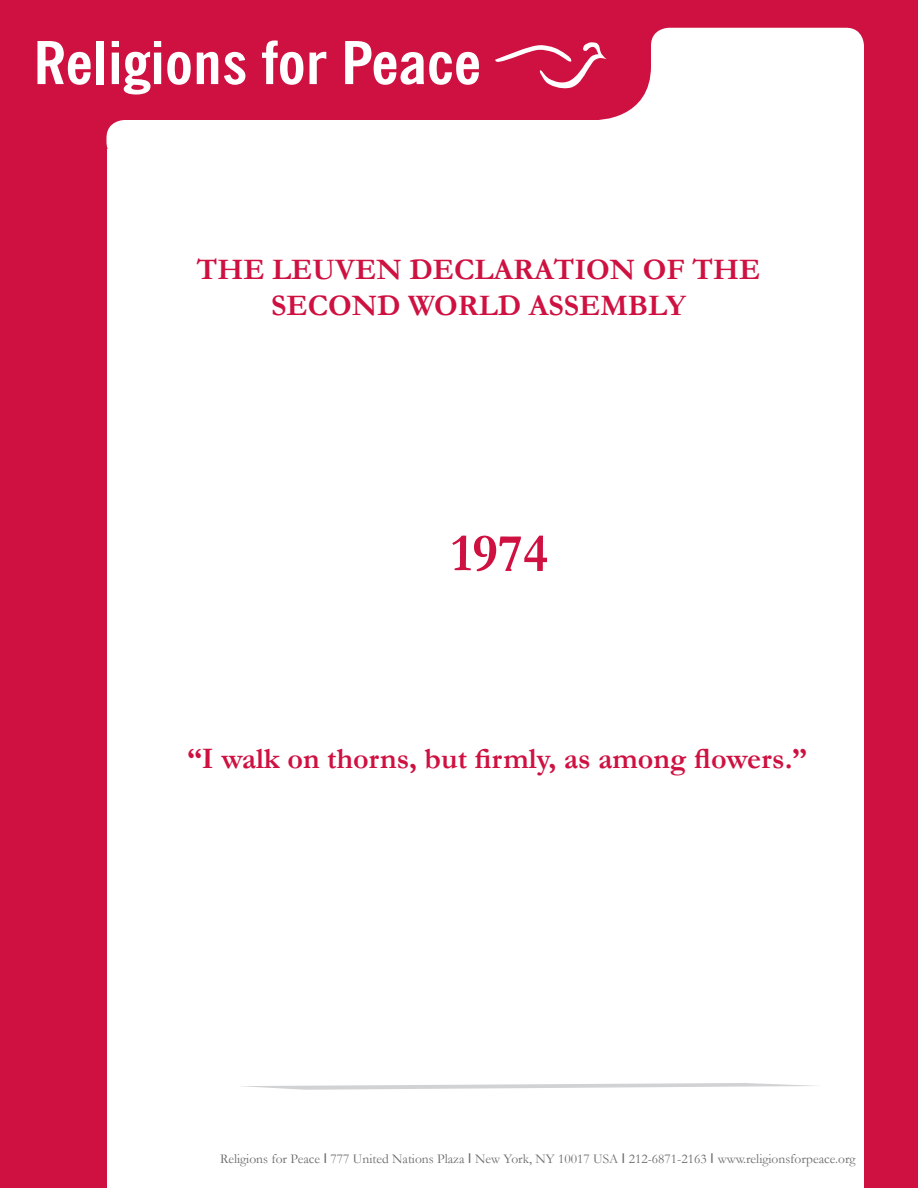
<style>
.page{position:relative;width:918px;height:1188px;background:#fff}
.page>*{position:absolute;margin:0;border:0;box-sizing:border-box;transform-origin:0 0}
.Paragraph_Style_1{font:700 54px "Garamond";color:#ce1141}
.Paragraph_Style_1-2{font:700 30px/36px "Garamond";color:#ce1141;text-align:center}
.t1{font:13.5px "Garamond";color:#696a6c}
.s1{font-family:"Arial"}
</style>
<div class="page">
<div style="left:102px;top:117px;width:33px;height:31px;background:#ce1141"></div>
<div style="left:0;top:0;width:107px;height:1188px;background:#ce1141"></div>
<div style="left:864px;top:0;width:54px;height:1188px;background:#ce1141"></div>
<div style="left:96px;top:0;width:555px;height:120px;background:#ce1141"></div>
<div style="left:493px;top:0;width:425px;height:46px;background:#ce1141"></div>
<div style="left:651px;top:28px;width:213px;height:42px;background:#fff;border-radius:18px"></div>
<div style="left:106px;top:120px;width:51px;height:41px;background:#fff;border-radius:18px"></div>
<svg style="left:242px;top:1083px;width:575px;height:7px"></svg>
<svg style="left:495px;top:42px;width:112px;height:48px"></svg>
<svg style="left:37px;top:41px;width:54px;height:44px"></svg>
<div style="left:97px;top:41px;width:7px;height:43px;background:#fff"></div>
<svg style="left:112px;top:41px;width:49px;height:54px"></svg>
<svg style="left:167px;top:52px;width:24px;height:33px"></svg>
<svg style="left:197px;top:52px;width:21px;height:32px"></svg>
<svg style="left:224px;top:52px;width:21px;height:33px"></svg>
<svg style="left:262px;top:40px;width:41px;height:45px"></svg>
<svg style="left:310px;top:52px;width:16px;height:32px"></svg>
<svg style="left:345px;top:41px;width:134px;height:44px"></svg>
<p class="Paragraph_Style_1-2" style="left:197px;top:252px;width:565px">THE LEUVEN DECLARATION OF THE<br>SECOND WORLD ASSEMBLY</p>
<p class="Paragraph_Style_1" style="left:451px;top:517px;width:99px">1974</p>
<p class="Paragraph_Style_1-2" style="left:187px;top:741px;width:621px">“I walk on thorns, but firmly, as among flowers.”</p>
<p class="t1" style="left:220px;top:1150px;width:637px">Religions for Peace <span class="s1">I</span> 777 United Nations Plaza <span class="s1">I</span> New York, NY 10017 USA <span class="s1">I</span> 212-6871-2163 <span class="s1">I</span> www.religionsforpeace.org</p>
</div>
